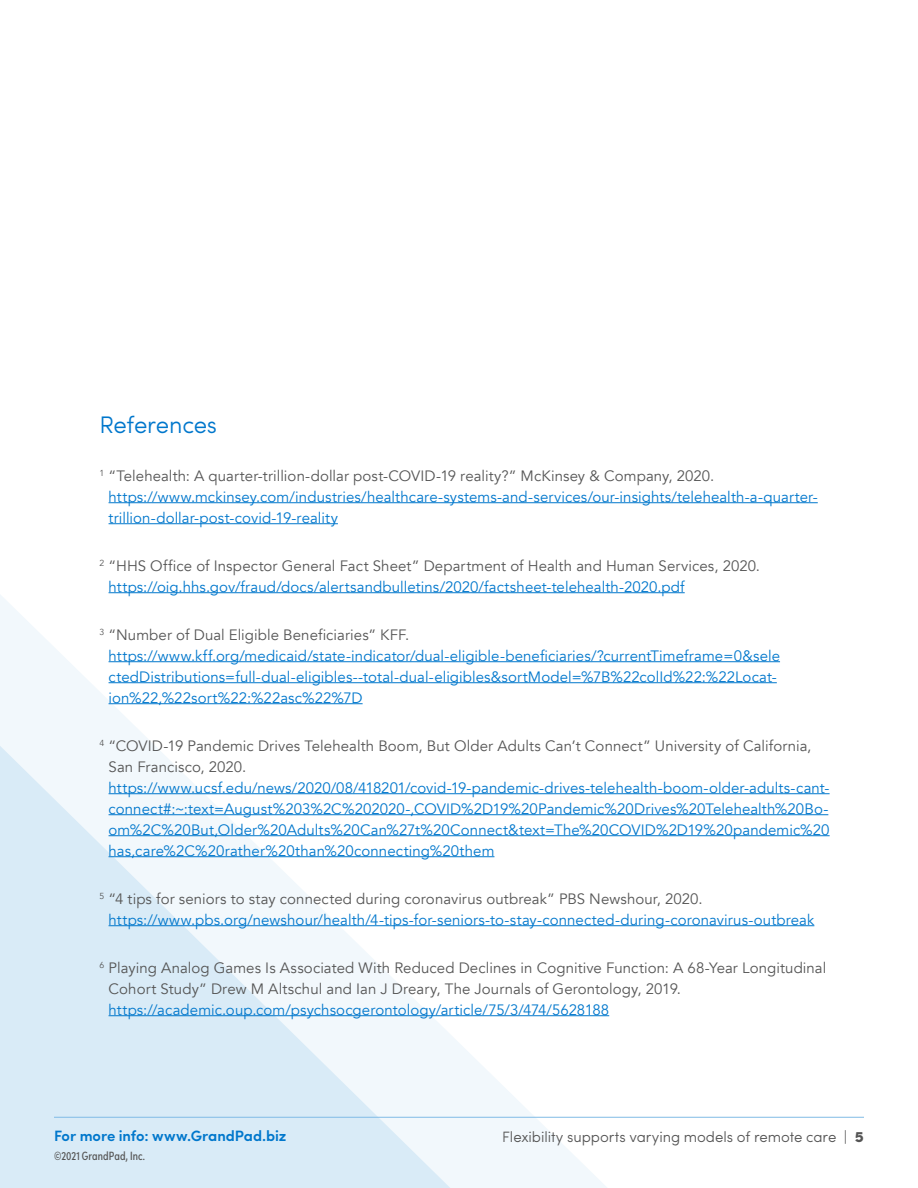
<style>
.page{position:relative;width:918px;height:1188px;background:#fff}
.page>*{position:absolute;margin:0;border:0;box-sizing:border-box;transform-origin:0 0}
.Paragraph_Style_1{font:300 24px "Sofia Pro";letter-spacing:-.015em;color:#07c}
.Paragraph_Style_1-2{font:15px/21px "Avenir";letter-spacing:.005em;color:#07c}
.Paragraph_Style_1-3{font:15px/21px "Avenir";letter-spacing:.005em;color:#555}
.t1{font:300 15px "Sofia Pro";letter-spacing:-.005em;color:#555}
.t2{font:600 15px "Sofia Pro";letter-spacing:-.005em;color:#07c}
.t3{font:12px "Sofia Pro Condensed";letter-spacing:.005em;color:#555}
.s1{color:#555}
.s2{color:#07c}
.s3{font-weight:900}
</style>
<div class="page">
<svg style="left:0;top:595px;width:608px;height:593px"></svg>
<svg style="left:0;top:746px;width:450px;height:442px;fill:#d9ebf7"></svg>
<hr style="left:54px;top:1117px;width:810px;height:1px;background:#80bbe6">
<hr style="left:109px;top:502px;width:709px;height:1px;background:#07c">
<hr style="left:109px;top:523px;width:229px;height:1px;background:#07c">
<hr style="left:109px;top:592px;width:576px;height:1px;background:#07c">
<hr style="left:109px;top:661px;width:671px;height:1px;background:#07c">
<hr style="left:109px;top:682px;width:668px;height:1px;background:#07c">
<hr style="left:109px;top:703px;width:254px;height:1px;background:#07c">
<hr style="left:109px;top:793px;width:721px;height:1px;background:#07c">
<hr style="left:109px;top:814px;width:719px;height:1px;background:#07c">
<hr style="left:109px;top:835px;width:721px;height:1px;background:#07c">
<hr style="left:109px;top:856px;width:385px;height:1px;background:#07c">
<hr style="left:109px;top:925px;width:705px;height:1px;background:#07c">
<hr style="left:109px;top:1015px;width:500px;height:1px;background:#07c">
<p class="Paragraph_Style_1" style="left:100px;top:407px;width:119px">References</p>
<p class="Paragraph_Style_1-2" style="left:109px;top:465px;width:711px;text-indent:-9px"><sup>1</sup> <span class="s1">“Telehealth: A quarter-trillion-dollar post-COVID-19 reality?” McKinsey &amp; Company, 2020. </span>https://www.mckinsey.com/industries/healthcare-systems-and-services/our-insights/telehealth-a-quarter&shy;trillion-dollar-post-covid-19-reality</p>
<p class="Paragraph_Style_1-2" style="left:109px;top:555px;width:653px;text-indent:-9px"><sup>2</sup> <span class="s1">“HHS Office of Inspector General Fact Sheet” Department of Health and Human Services, 2020. </span>https://oig.hhs.gov/fraud/docs/alertsandbulletins/2020/factsheet-telehealth-2020.pdf</p>
<p class="Paragraph_Style_1-2" style="left:109px;top:624px;width:673px;text-indent:-9px"><sup>3</sup> <span class="s1">“Number of Dual Eligible Beneficiaries” KFF. </span>https://www.kff.org/medicaid/state-indicator/dual-eligible-beneficiaries/?currentTimeframe=0&amp;sele ctedDistributions=full-dual-eligibles--total-dual-eligibles&amp;sortModel=%7B%22colId%22:%22Locat&shy;ion%22,%22sort%22:%22asc%22%7D</p>
<p class="Paragraph_Style_1-2" style="left:109px;top:735px;width:723px;text-indent:-9px"><sup>4</sup> <span class="s1">“COVID-19 Pandemic Drives Telehealth Boom, But Older Adults Can’t Connect” University of California, San Francisco, 2020. </span>https://www.ucsf.edu/news/2020/08/418201/covid-19-pandemic-drives-telehealth-boom-older-adults-cant&shy;connect#:~:text=August%203%2C%202020-,COVID%2D19%20Pandemic%20Drives%20Telehealth%20Bo&shy;om%2C%20But,Older%20Adults%20Can%27t%20Connect&amp;text=The%20COVID%2D19%20pandemic%20 has,care%2C%20rather%20than%20connecting%20them</p>
<p class="Paragraph_Style_1-2" style="left:109px;top:888px;width:707px;text-indent:-9px"><sup>5</sup> <span class="s1">“4 tips for seniors to stay connected during coronavirus outbreak” PBS Newshour, 2020. </span>https://www.pbs.org/newshour/health/4-tips-for-seniors-to-stay-connected-during-coronavirus-outbreak</p>
<p class="Paragraph_Style_1-3" style="left:109px;top:957px;width:719px;text-indent:-9px"><sup>6</sup> Playing Analog Games Is Associated With Reduced Declines in Cognitive Function: A 68-Year Longitudinal<br>Cohort Study” Drew M Altschul and Ian J Dreary, The Journals of Gerontology, 2019. <span class="s2">https://academic.oup.com/psychsocgerontology/article/75/3/474/5628188</span></p>
<p class="t2" style="left:54px;top:1125px;width:234px">For more info: www.GrandPad.biz</p>
<p class="t1" style="left:502px;top:1126px;width:363px">Flexibility supports varying models of remote care | <span class="s3">5</span></p>
<p class="t3" style="left:54px;top:1147px;width:93px">©2021 GrandPad, Inc.</p>
</div>
